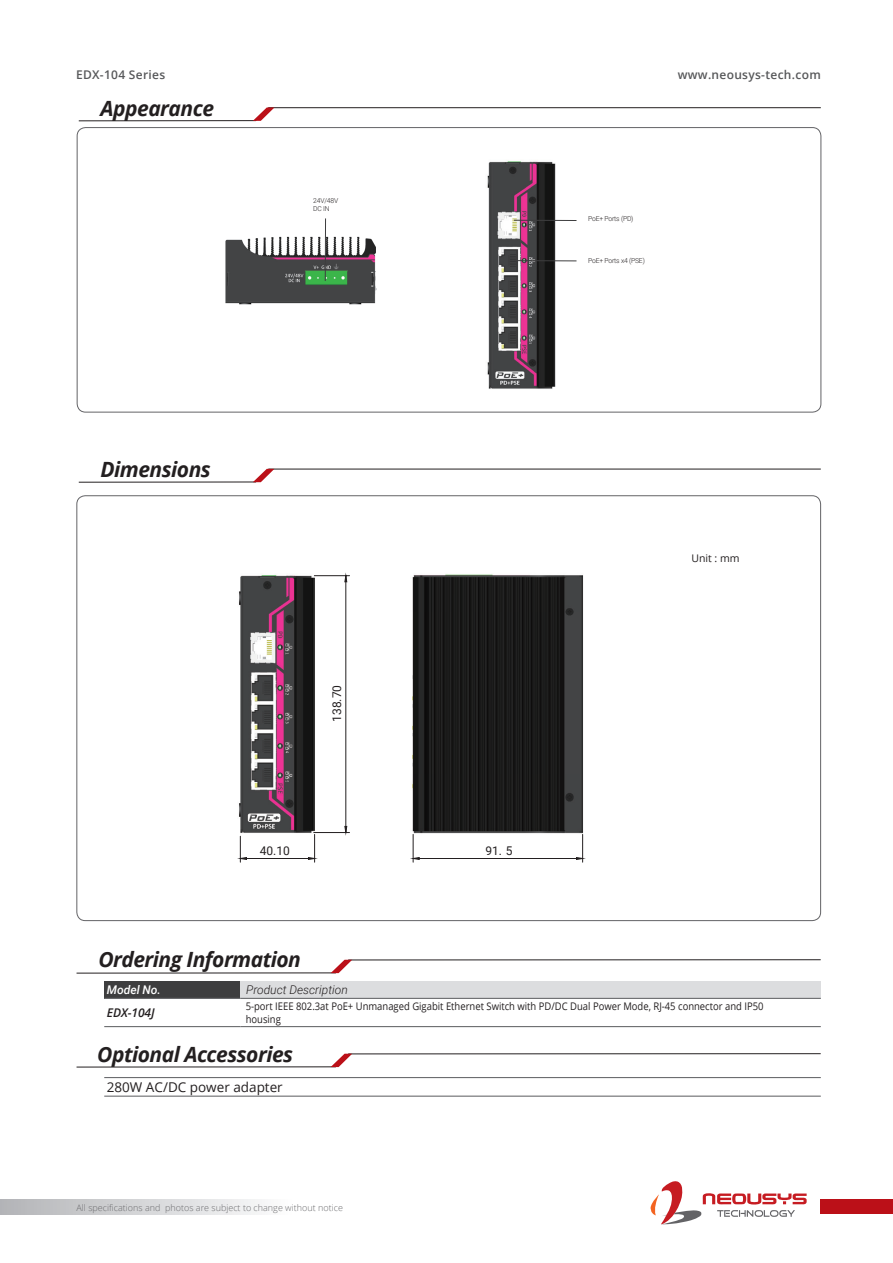
<style>
.page{position:relative;width:893px;height:1263px;background:#fff}
.page>*{position:absolute;margin:0;border:0;box-sizing:border-box;transform-origin:0 0}
.t1{font:italic 700 21px "Open Sans";letter-spacing:-.025em;color:#231f20}
.t2{font:13.5px "Open Sans";color:#231f20}
.t3{font:600 12px "Open Sans";letter-spacing:.025em;color:#57585a}
.t4{font:italic 300 12px "Roboto";color:#231f20}
.t5{font:12px "Roboto";color:#231f20}
.t6{font:italic 500 12px "Roboto";color:#fff}
.t7{font:italic 600 12px "Open Sans";letter-spacing:-.005em;color:#231f20}
.t8{font:10.5px/12.6px "Open Sans";color:#231f20;scale:.9 1}
.t9{font:10.5px "Open Sans";color:#231f20}
.t10{font:300 9px "Open Sans";color:#6b6b6e}
.t11{font:300 6.75px/8.1px "Roboto";letter-spacing:-.025em;color:#231f20}
</style>
<div class="page">
<svg style="left:0;top:1199px;width:258px;height:15px"></svg>
<div style="left:821px;top:1199px;width:72px;height:15px;background:#bb1018"></div>
<svg style="left:650px;top:1181px;width:157px;height:43px"></svg>
<div style="left:104px;top:981px;width:137px;height:17px;background:#3e3e3f"></div>
<div style="left:241px;top:981px;width:580px;height:17px;background:#dcdddf"></div>
<hr style="left:104px;top:998px;width:137px;height:1px;background:#6c6d70">
<hr style="left:241px;top:998px;width:580px;height:1px;background:#6c6d70">
<hr style="left:104px;top:1026px;width:137px;height:1px;background:#6c6d70">
<hr style="left:241px;top:1026px;width:580px;height:1px;background:#6c6d70">
<hr style="left:104px;top:1077px;width:717px;height:1px;background:#6c6d70">
<hr style="left:104px;top:1095px;width:717px;height:2px;background:#6c6d70">
<svg style="left:78px;top:469px;width:743px;height:14px"></svg>
<svg style="left:78px;top:107px;width:743px;height:14px"></svg>
<svg style="left:76px;top:959px;width:745px;height:14px"></svg>
<svg style="left:76px;top:1053px;width:745px;height:14px"></svg>
<img style="left:225px;top:236px;width:152px;height:69px">
<img style="left:487px;top:161px;width:87px;height:228px">
<hr style="left:325px;top:218px;width:1px;height:63px;background:#3e3e3f">
<hr style="left:514px;top:260px;width:62px;height:1px;background:#3e3e3f">
<hr style="left:514px;top:220px;width:62px;height:1px;background:#3e3e3f">
<svg style="left:240px;top:575px;width:343px;height:285px"></svg>
<hr style="left:314px;top:575px;width:35px;height:1px;background:#231f20">
<hr style="left:314px;top:832px;width:35px;height:1px;background:#231f20">
<svg style="left:413px;top:834px;width:170px;height:28px"></svg>
<svg style="left:345px;top:576px;width:2px;height:256px"></svg>
<svg style="left:240px;top:834px;width:75px;height:28px"></svg>
<p class="t3" style="left:76px;top:67px;width:91px">EDX-104 Series</p>
<h1 class="t1" style="left:101px;top:93px;width:115px">Appearance</h1>
<p class="t11" style="left:313px;top:196px;width:26px">24V/48V<br>DC IN</p>
<p class="t3" style="left:678px;top:67px;width:145px">www.neousys-tech.com</p>
<p class="t11" style="left:588px;top:215px;width:47px">PoE+ Ports (PD)</p>
<p class="t11" style="left:588px;top:256px;width:58px">PoE+ Ports x4 (PSE)</p>
<h1 class="t1" style="left:101px;top:455px;width:112px">Dimensions</h1>
<p class="t5" style="left:329px;top:722px;width:38px;rotate:-90deg">138.70</p>
<p class="t5" style="left:260px;top:842px;width:32px">40.10</p>
<p class="t5" style="left:485px;top:842px;width:28px">91. 5</p>
<h1 class="t1" style="left:98px;top:945px;width:204px">Ordering Information</h1>
<p class="t9" style="left:691px;top:551px;width:50px">Unit : mm</p>
<p class="t6" style="left:107px;top:981px;width:56px">Model No.</p>
<p class="t4" style="left:246px;top:981px;width:103px">Product Description</p>
<p class="t7" style="left:107px;top:1004px;width:49px">EDX-104J</p>
<p class="t8" style="left:246px;top:999px;width:577px">5-port IEEE 802.3at PoE+ Unmanaged Gigabit Ethernet Switch with PD/DC Dual Power Mode, RJ-45 connector and IP50 housing</p>
<h1 class="t1" style="left:97px;top:1039px;width:197px">Optional Accessories</h1>
<p class="t2" style="left:107px;top:1077px;width:177px">280W AC/DC power adapter</p>
<p class="t10" style="left:77px;top:1201px;width:268px">All specifications and photos are subject to change without notice</p>
</div>
